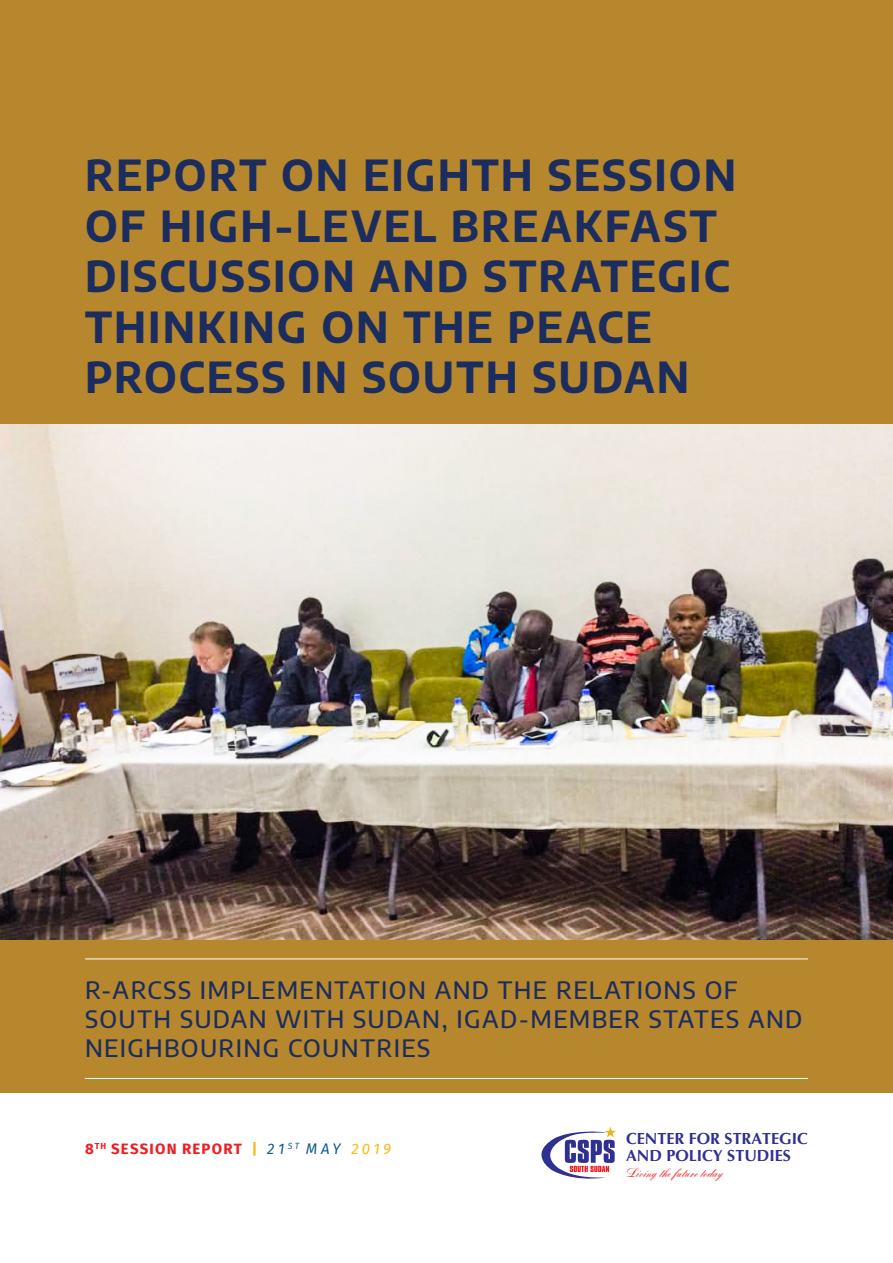
<style>
.page{position:relative;width:893px;height:1263px;background:#fff}
.page>*{position:absolute;margin:0;border:0;box-sizing:border-box;transform-origin:0 0}
.TITLES{font:700 42px/50.4px "Encode Sans";letter-spacing:.05em;color:#1b2d5f}
.Topic{font:500 24px/28.8px "Encode Sans";letter-spacing:.055em;color:#1b2d5f}
.t1{font:700 16.05px/17.4px "Optima";color:#2e3092}
.APPENDICES_SUBHEADS{font:700 15px "Fira Sans";letter-spacing:.08em;color:#ee1d23}
.t2{font:13.8px "Bank Scr D";color:#ee1d23}
.s1{color:#fcb814}
.s2{font-weight:400;font-style:italic;color:#125e8c}
.s3{font-weight:400;font-style:italic;color:#fcb814}
</style>
<div class="page">
<div style="left:0;top:0;width:893px;height:1092px;background:#b7872d"></div>
<img style="left:0;top:424px;width:893px;height:516px">
<svg style="left:541px;top:1127px;width:75px;height:52px"></svg>
<hr style="left:85px;top:959px;width:723px;height:1px;background:#fff">
<hr style="left:85px;top:1078px;width:723px;height:1px;background:#fff">
<p class="TITLES" style="left:85px;top:148px;width:653px">REPORT ON EIGHTH SESSION<br>OF HIGH-LEVEL BREAKFAST<br>DISCUSSION AND STRATEGIC<br>THINKING ON THE PEACE<br>PROCESS IN SOUTH SUDAN</p>
<p class="Topic" style="left:85px;top:975px;width:719px">R-ARCSS IMPLEMENTATION AND THE RELATIONS OF<br>SOUTH SUDAN WITH SUDAN, IGAD-MEMBER STATES AND<br>NEIGHBOURING COUNTRIES</p>
<p class="APPENDICES_SUBHEADS" style="left:85px;top:1136px;width:307px">8<sup>TH</sup> SESSION REPORT <span class="s1">|</span> <span class="s2">21</span> <sup>S</sup> <sup>T</sup> <span class="s2">MAY</span> <span class="s3">2019</span></p>
<p class="t1" style="left:626px;top:1130px;width:183px">CENTER FOR STRATEGIC<br>AND POLICY STUDIES</p>
<p class="t2" style="left:626px;top:1165px;width:98px">Living the future today</p>
</div>
